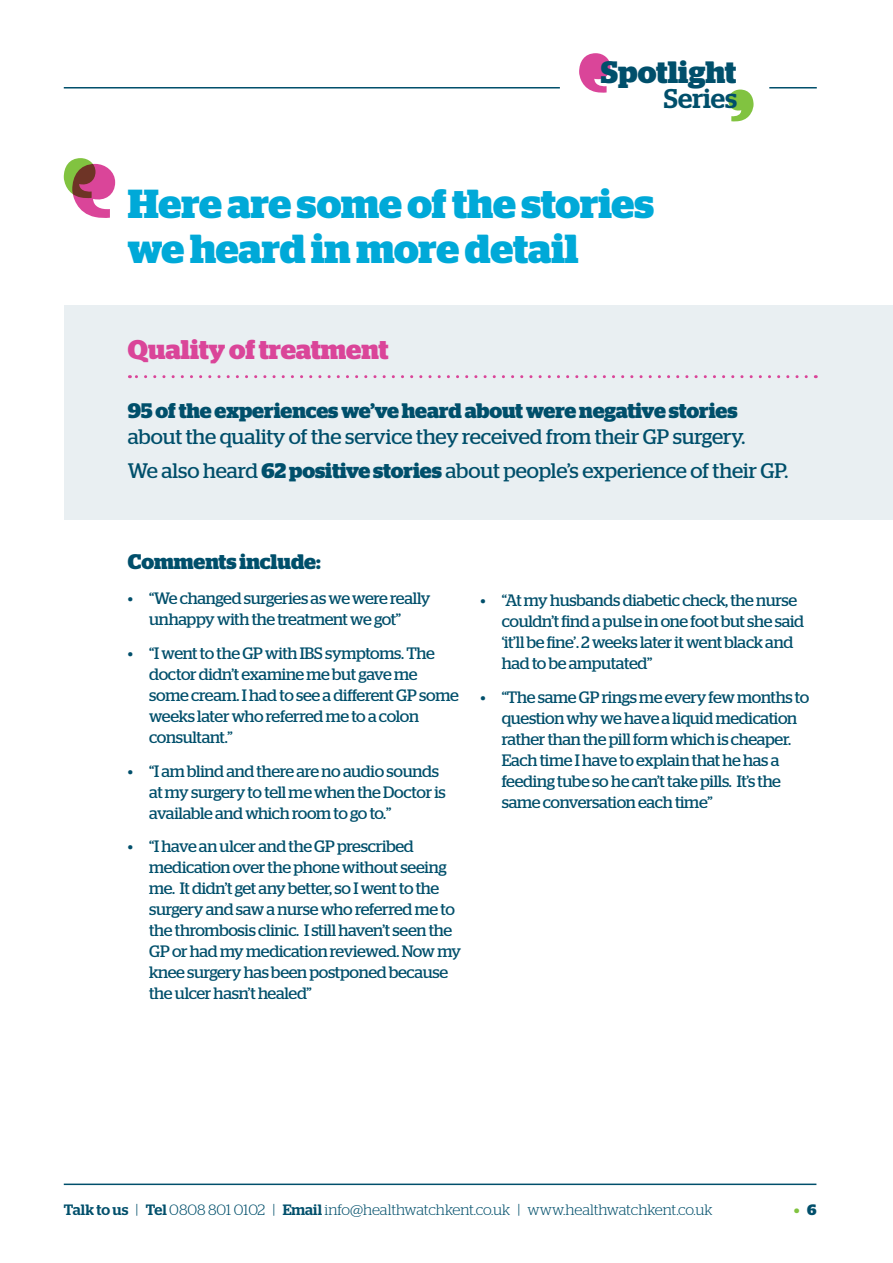
<style>
.page{position:relative;width:893px;height:1263px;background:#fff}
.page>*{position:absolute;margin:0;border:0;box-sizing:border-box;transform-origin:0 0}
.t1{font:700 40.5px/45px "Stag";letter-spacing:-.005em;color:#00a9d8}
.t2{font:700 30.9px "Stag";color:#004f6b}
.t3{font:700 27px "Stag";color:#da4599}
.t4{font:500 27px "Stag";color:#004f6b}
.t5{font:21px/34px "Stag";color:#004f6b}
.t6{font:700 21px "Stag";letter-spacing:-.005em;color:#004f6b}
.t7{font:16.5px/21px "Stag";letter-spacing:-.02em;color:#004f6b}
.t8{font:300 15px "Stag";color:#004f6b}
.t9{font:700 15px "Stag";color:#81c340}
.s1{font-weight:700}
.s2{font-weight:500}
.s3{color:#004f6b}
</style>
<div class="page">
<hr style="left:64px;top:87px;width:496px;height:2px;background:#004f6b">
<hr style="left:64px;top:1183px;width:752px;height:2px;background:#004f6b">
<svg style="left:728px;top:90px;width:25px;height:32px"></svg>
<svg style="left:579px;top:53px;width:31px;height:40px"></svg>
<hr style="left:769px;top:87px;width:48px;height:2px;background:#004f6b">
<div style="left:64px;top:305px;width:829px;height:215px;background:#e9eff2"></div>
<svg style="left:64px;top:158px;width:51px;height:60px"></svg>
<svg style="left:129px;top:375px;width:677px;height:3px"></svg>
<h2 class="t2" style="left:601px;top:55px;width:137px">Spotlight</h2>
<h3 class="t4" style="left:664px;top:83px;width:75px">Series</h3>
<h1 class="t1" style="left:128px;top:182px;width:528px">Here are some of the stories we heard in more detail</h1>
<h3 class="t3" style="left:128px;top:333px;width:262px">Quality of treatment</h3>
<p class="t6" style="left:128px;top:398px;width:611px">95 of the experiences we’ve heard about were negative stories</p>
<p class="t5" style="left:128px;top:419px;width:662px">about the quality of the service they received from their GP surgery.<br>We also heard <span class="s1">62 positive stories</span> about people’s experience of their GP.</p>
<p class="t6" style="left:128px;top:549px;width:194px">Comments include:</p>
<p class="t7" style="left:128px;top:587px;width:304px;text-align:center">• “We changed surgeries as we were really unhappy with the treatment we got”</p>
<p class="t7" style="left:149px;top:642px;width:311px;text-indent:-21px">• “I went to the GP with IBS symptoms. The doctor didn’t examine me but gave me some cream. I had to see a different GP some weeks later who referred me to a colon consultant.”</p>
<p class="t7" style="left:149px;top:760px;width:298px;text-indent:-21px">• “I am blind and there are no audio sounds at my surgery to tell me when the Doctor is available and which room to go to.”</p>
<p class="t7" style="left:149px;top:836px;width:314px;text-indent:-21px">• “I have an ulcer and the GP prescribed medication over the phone without seeing me. It didn’t get any better, so I went to the surgery and saw a nurse who referred me to the thrombosis clinic. I still haven’t seen the GP or had my medication reviewed. Now my knee surgery has been postponed because the ulcer hasn’t healed”</p>
<p class="t7" style="left:502px;top:589px;width:304px;text-indent:-21px">• “At my husbands diabetic check, the nurse couldn’t find a pulse in one foot but she said ‘it’ll be fine’. 2 weeks later it went black and had to be amputated”</p>
<p class="t7" style="left:502px;top:686px;width:309px;text-indent:-21px">• “The same GP rings me every few months to question why we have a liquid medication rather than the pill form which is cheaper.<br>Each time I have to explain that he has a feeding tube so he can’t take pills. It’s the same conversation each time”</p>
<p class="t8" style="left:64px;top:1202px;width:650px"><span class="s2">Talk to us</span> | <span class="s2">Tel</span> 0808 801 0102 | <span class="s2">Email</span> info@healthwatchkent.co.uk | www.healthwatchkent.co.uk</p>
<p class="t9" style="left:794px;top:1201px;width:24px">• <span class="s3">6</span></p>
</div>
